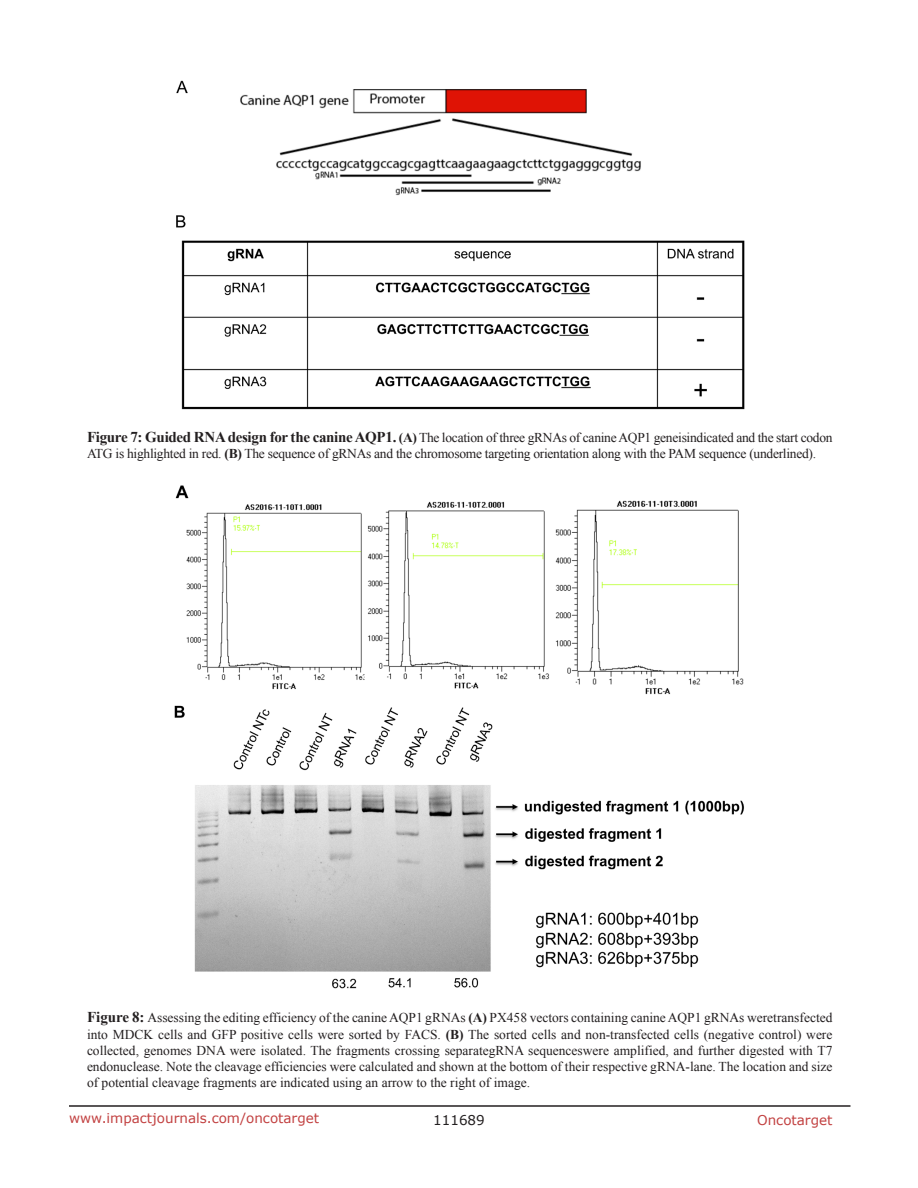
<style>
.page{position:relative;width:918px;height:1188px;background:#fff}
.page>*{position:absolute;margin:0;border:0;box-sizing:border-box;transform-origin:0 0}
.figuretext{font:13.5px/16.2px "Times New Roman";letter-spacing:-.02em;color:#231f20}
.t1{font:13.5px "Verdana";color:#c24141}
.t2{font:13.5px "Verdana";color:#231f20}
.s1{font-weight:700;font-size:15px}
.s2{font-weight:700}
</style>
<div class="page">
<hr style="left:69px;top:1105px;width:781px;height:2px;background:#231f20">
<img style="left:176px;top:80px;width:569px;height:330px">
<img style="left:174px;top:485px;width:570px;height:504px">
<p class="figuretext" style="left:87px;top:429px;width:747px"><span class="s1">Figure 7: Guided RNA design for the canine AQP1.</span> <span class="s2">(A)</span> The location of three gRNAs of canine AQP1 geneisindicated and the start codon<br>ATG is highlighted in red. <span class="s2">(B)</span> The sequence of gRNAs and the chromosome targeting orientation along with the PAM sequence (underlined).</p>
<p class="figuretext" style="left:87px;top:1010px;width:747px;text-align:justify"><span class="s1">Figure 8:</span> Assessing the editing efficiency of the canine AQP1 gRNAs <span class="s2">(A)</span> PX458 vectors containing canine AQP1 gRNAs weretransfected into MDCK cells and GFP positive cells were sorted by FACS. <span class="s2">(B)</span> The sorted cells and non-transfected cells (negative control) were collected, genomes DNA were isolated. The fragments crossing separategRNA sequenceswere amplified, and further digested with T7 endonuclease. Note the cleavage efficiencies were calculated and shown at the bottom of their respective gRNA-lane. The location and size of potential cleavage fragments are indicated using an arrow to the right of image.</p>
<p class="t1" style="left:69px;top:1109px;width:252px">www.impactjournals.com/oncotarget</p>
<p class="t2" style="left:433px;top:1111px;width:53px">111689</p>
<p class="t1" style="left:757px;top:1111px;width:77px">Oncotarget</p>
</div>
